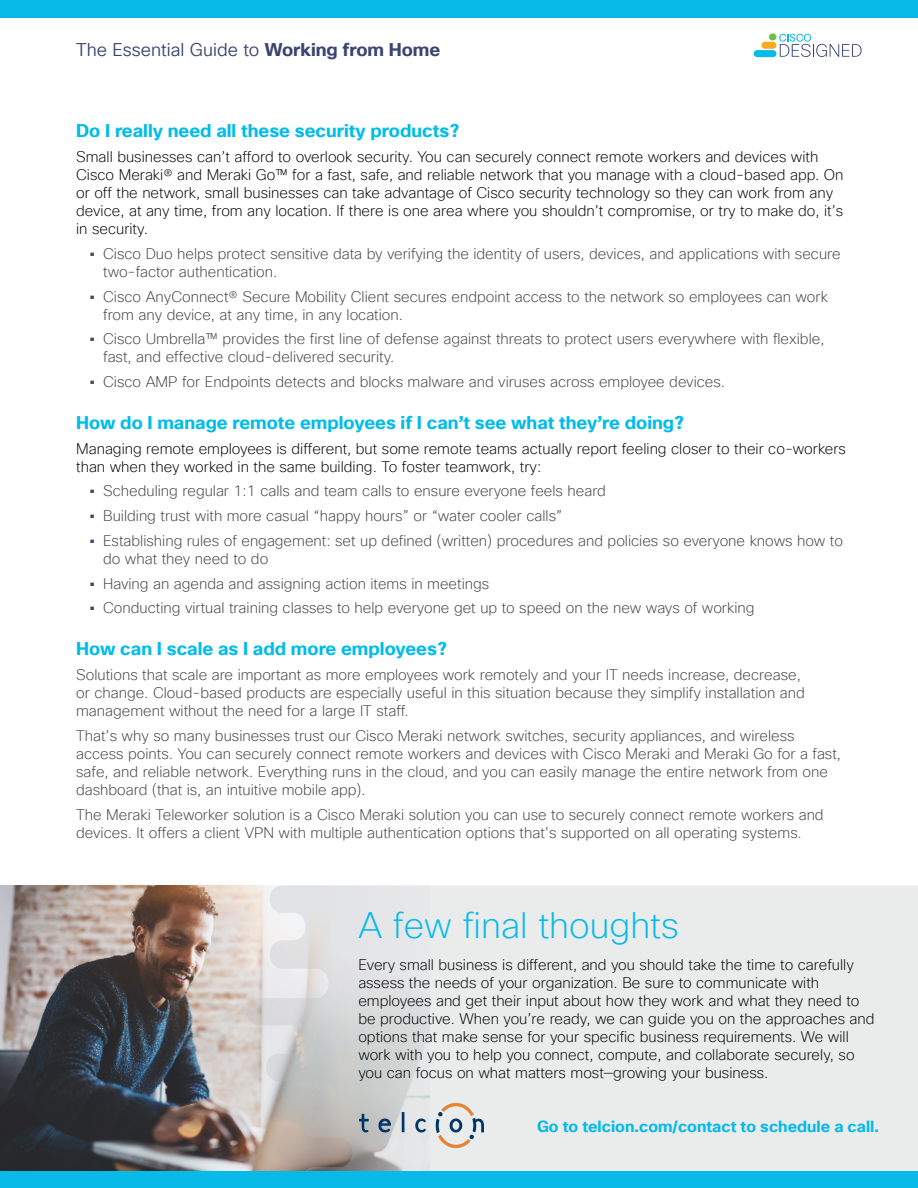
<style>
.page{position:relative;width:918px;height:1188px;background:#fff}
.page>*{position:absolute;margin:0;border:0;box-sizing:border-box;transform-origin:0 0}
.t1{font:200 36px "Cisco Sans TT";color:#08bae8}
.t2{font:700 18px "Cisco Sans TT";color:#00bceb}
.t3{font:18px "Cisco Sans TT Light";color:#3b4570}
.t4{font:700 15.75px "Cisco Sans TT";color:#08bae8}
.t5{font:200 15px/18px "Cisco Sans TT";color:#414042}
.t6{font:200 15px/18px "Cisco Sans TT";color:#000}
.s1{font-family:"Cisco Sans TT";font-weight:700}
.s2{font-weight:700;color:#3b4570}
</style>
<div class="page">
<svg style="left:779px;top:34px;width:83px;height:23px"></svg>
<div style="left:754px;top:50px;width:22px;height:7px;background:#00bceb;border-radius:4px"></div>
<div style="left:761px;top:42px;width:15px;height:7px;background:#faab1c;border-radius:4px"></div>
<div style="left:769px;top:33px;width:7px;height:7px;background:#6ebf47;border-radius:4px"></div>
<div style="left:0;top:0;width:918px;height:18px;background:#08bae8"></div>
<img style="left:0;top:885px;width:247px;height:286px">
<svg style="left:247px;top:885px;width:671px;height:286px;background:#e4e4e4"></svg>
<div style="left:0;top:1171px;width:918px;height:17px;background:#08bae8"></div>
<img style="left:359px;top:1104px;width:124px;height:44px">
<p class="t3" style="left:76px;top:38px;width:366px">The Essential Guide to <span class="s1">Working from Home</span></p>
<p class="t2" style="left:76px;top:119px;width:385px">Do I really need all these security products?</p>
<p class="t6" style="left:76px;top:148px;width:769px">Small businesses can’t afford to overlook security. You can securely connect remote workers and devices with Cisco Meraki® and Meraki Go™ for a fast, safe, and reliable network that you manage with a cloud-based app. On or off the network, small businesses can take advantage of Cisco security technology so they can work from any device, at any time, from any location. If there is one area where you shouldn’t compromise, or try to make do, it’s in security.</p>
<p class="t5" style="left:103px;top:245px;width:739px;text-indent:-14px"><span class="s2">•</span> Cisco Duo helps protect sensitive data by verifying the identity of users, devices, and applications with secure two-factor authentication.</p>
<p class="t5" style="left:103px;top:288px;width:726px;text-indent:-14px"><span class="s2">•</span> Cisco AnyConnect® Secure Mobility Client secures endpoint access to the network so employees can work from any device, at any time, in any location.</p>
<p class="t5" style="left:103px;top:331px;width:723px;text-indent:-13px"><span class="s2">•</span> Cisco Umbrella™ provides the first line of defense against threats to protect users everywhere with flexible, fast, and effective cloud-delivered security.</p>
<p class="t5" style="left:90px;top:373px;width:637px"><span class="s2">•</span> Cisco AMP for Endpoints detects and blocks malware and viruses across employee devices.</p>
<p class="t2" style="left:76px;top:411px;width:609px">How do I manage remote employees if I can’t see what they’re doing?</p>
<p class="t6" style="left:76px;top:440px;width:771px">Managing remote employees is different, but some remote teams actually report feeling closer to their co-workers than when they worked in the same building. To foster teamwork, try:</p>
<p class="t5" style="left:90px;top:483px;width:518px"><span class="s2">•</span> Scheduling regular 1:1 calls and team calls to ensure everyone feels heard</p>
<p class="t5" style="left:90px;top:507px;width:474px"><span class="s2">•</span> Building trust with more casual “happy hours” or “water cooler calls”</p>
<p class="t5" style="left:103px;top:532px;width:741px;text-indent:-14px"><span class="s2">•</span> Establishing rules of engagement: set up defined (written) procedures and policies so everyone knows how to do what they need to do</p>
<p class="t5" style="left:90px;top:575px;width:401px"><span class="s2">•</span> Having an agenda and assigning action items in meetings</p>
<p class="t5" style="left:90px;top:600px;width:666px"><span class="s2">•</span> Conducting virtual training classes to help everyone get up to speed on the new ways of working</p>
<p class="t2" style="left:76px;top:637px;width:372px">How can I scale as I add more employees?</p>
<p class="t5" style="left:76px;top:666px;width:730px">Solutions that scale are important as more employees work remotely and your IT needs increase, decrease, or change. Cloud-based products are especially useful in this situation because they simplify installation and management without the need for a large IT staff.</p>
<p class="t5" style="left:76px;top:727px;width:766px">That’s why so many businesses trust our Cisco Meraki network switches, security appliances, and wireless access points. You can securely connect remote workers and devices with Cisco Meraki and Meraki Go for a fast, safe, and reliable network. Everything runs in the cloud, and you can easily manage the entire network from one dashboard (that is, an intuitive mobile app).</p>
<p class="t5" style="left:76px;top:806px;width:749px">The Meraki Teleworker solution is a Cisco Meraki solution you can use to securely connect remote workers and devices. It offers a client VPN with multiple authentication options that’s supported on all operating systems.</p>
<h1 class="t1" style="left:358px;top:902px;width:322px">A few final thoughts</h1>
<p class="t6" style="left:358px;top:956px;width:518px">Every small business is different, and you should take the time to carefully assess the needs of your organization. Be sure to communicate with employees and get their input about how they work and what they need to be productive. When you’re ready, we can guide you on the approaches and options that make sense for your specific business requirements. We will work with you to help you connect, compute, and collaborate securely, so you can focus on what matters most—growing your business.</p>
<p class="t4" style="left:537px;top:1116px;width:343px">Go to telcion.com/contact to schedule a call.</p>
</div>
